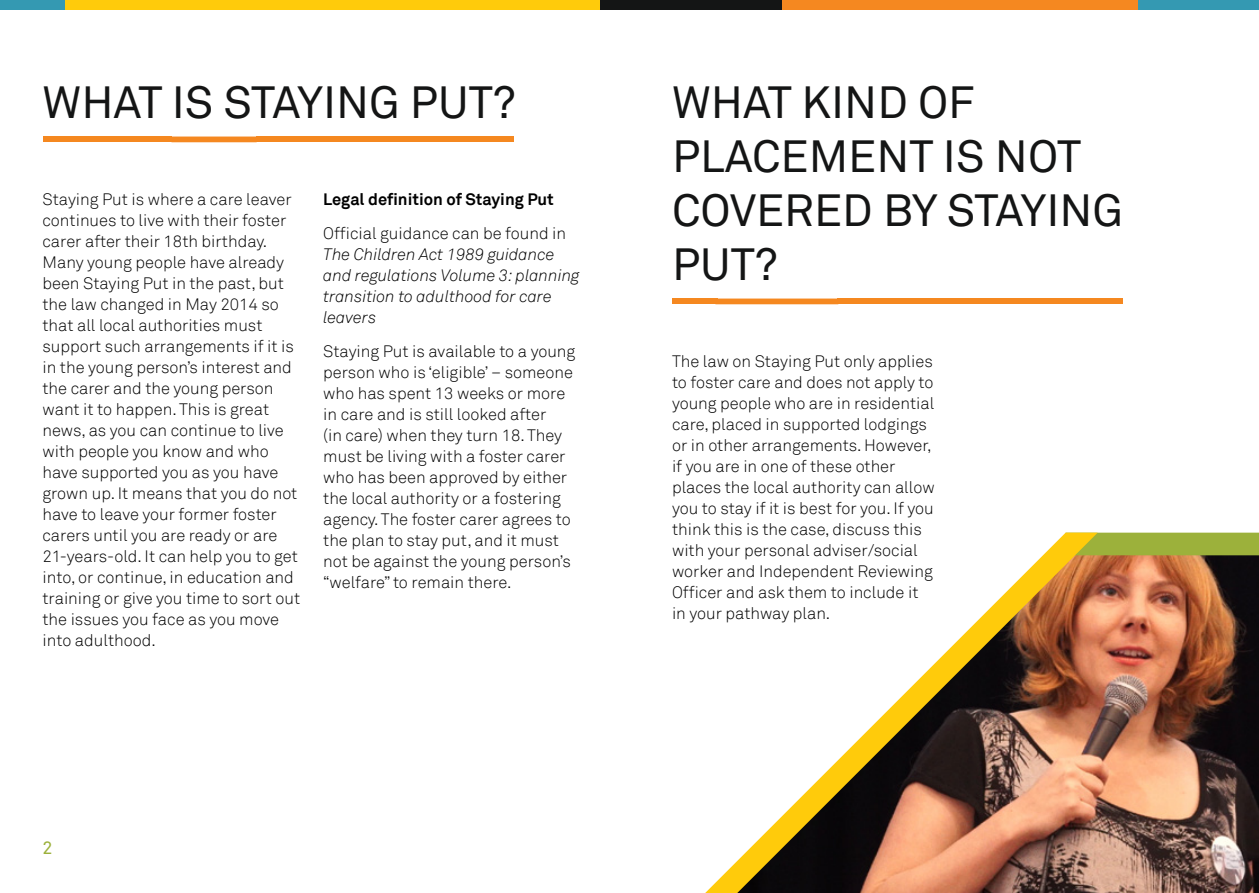
<style>
.page{position:relative;width:1259px;height:893px;background:#fff}
.page>*{position:absolute;margin:0;border:0;box-sizing:border-box;transform-origin:0 0}
.t1{font:45px/54px "Akkurat";color:#141515}
.t2{font:18px "Akkurat";color:#9cb13b}
.t3{font:300 16.5px/21px "Akkurat";color:#000}
.t4{font:italic 300 16.5px/21px "Akkurat";color:#000}
.t5{font:700 16.5px "Akkurat";color:#000}
</style>
<div class="page">
<div style="left:780px;top:0;width:374px;height:10px;background:#f58820"></div>
<div style="left:598px;top:0;width:184px;height:10px;background:#141515"></div>
<div style="left:65px;top:0;width:535px;height:10px;background:#ffcb0b"></div>
<div style="left:0;top:0;width:65px;height:10px;background:#3499b2"></div>
<div style="left:1137px;top:0;width:122px;height:10px;background:#3499b2"></div>
<svg style="left:171px;top:137px;width:85px;height:5px"></svg>
<div style="left:43px;top:137px;width:128px;height:5px;background:#f58820"></div>
<div style="left:256px;top:137px;width:85px;height:5px;background:#f58820"></div>
<div style="left:341px;top:137px;width:70px;height:5px;background:#f58820"></div>
<div style="left:411px;top:137px;width:103px;height:5px;background:#f58820"></div>
<svg style="left:717px;top:299px;width:120px;height:5px"></svg>
<div style="left:672px;top:299px;width:45px;height:5px;background:#f58820"></div>
<div style="left:837px;top:299px;width:120px;height:5px;background:#f58820"></div>
<div style="left:893px;top:299px;width:131px;height:5px;background:#f58820"></div>
<div style="left:1024px;top:299px;width:99px;height:5px;background:#f58820"></div>
<img style="left:1097px;top:555px;width:162px;height:338px">
<div style="left:1097px;top:533px;width:162px;height:22px;background:#9cb13b"></div>
<svg style="left:705px;top:533px;width:392px;height:360px"></svg>
<h1 class="t1" style="left:43px;top:76px;width:474px">WHAT IS STAYING PUT?</h1>
<h1 class="t1" style="left:672px;top:76px;width:452px">WHAT KIND OF<br>PLACEMENT IS NOT<br>COVERED BY STAYING<br>PUT?</h1>
<p class="t5" style="left:323px;top:189px;width:232px">Legal definition of Staying Put</p>
<p class="t3" style="left:323px;top:223px;width:244px">Official guidance can be found in</p>
<p class="t4" style="left:323px;top:244px;width:258px">The Children Act 1989 guidance and regulations Volume 3: planning transition to adulthood for care leavers</p>
<p class="t3" style="left:323px;top:341px;width:254px">Staying Put is available to a young person who is ‘eligible’ – someone who has spent 13 weeks or more in care and is still looked after<br>(in care) when they turn 18. They must be living with a foster carer who has been approved by either the local authority or a fostering agency. The foster carer agrees to the plan to stay put, and it must not be against the young person’s “welfare” to remain there.</p>
<p class="t3" style="left:43px;top:189px;width:259px">Staying Put is where a care leaver continues to live with their foster carer after their 18th birthday.<br>Many young people have already been Staying Put in the past, but the law changed in May 2014 so that all local authorities must support such arrangements if it is in the young person’s interest and the carer and the young person want it to happen. This is great news, as you can continue to live with people you know and who have supported you as you have grown up. It means that you do not have to leave your former foster carers until you are ready or are<br>21-years-old. It can help you to get into, or continue, in education and training or give you time to sort out the issues you face as you move into adulthood.</p>
<p class="t3" style="left:672px;top:351px;width:264px">The law on Staying Put only applies to foster care and does not apply to young people who are in residential care, placed in supported lodgings or in other arrangements. However, if you are in one of these other places the local authority can allow you to stay if it is best for you. If you think this is the case, discuss this with your personal adviser/social worker and Independent Reviewing Officer and ask them to include it in your pathway plan.</p>
<p class="t2" style="left:43px;top:837px;width:12px">2</p>
</div>
